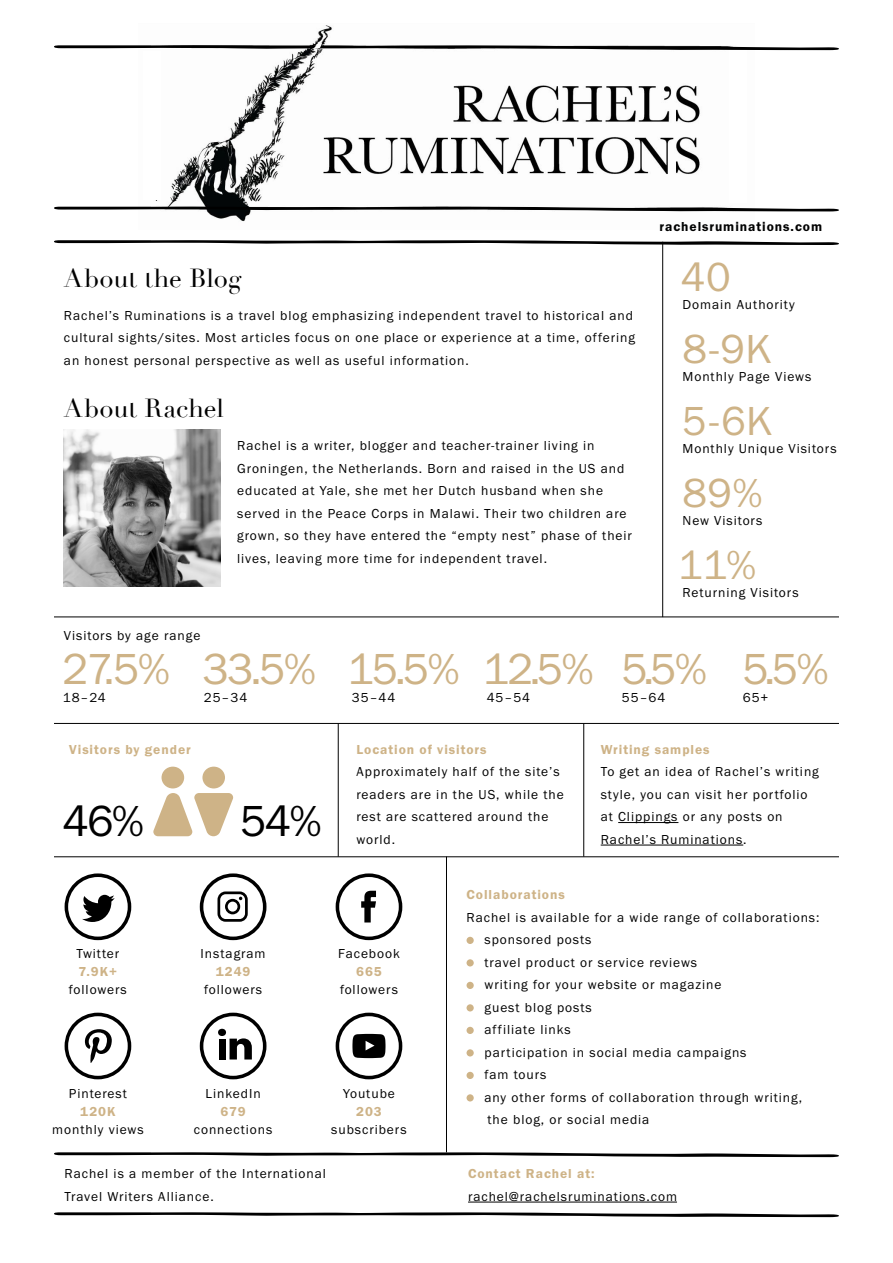
<style>
.page{position:relative;width:893px;height:1263px;background:#fff}
.page>*{position:absolute;margin:0;border:0;box-sizing:border-box;transform-origin:0 0}
.t1{font:45px "Franklin Got TCE";letter-spacing:-.04em;color:#ceb387}
.t2{font:45px "Franklin Got TCE";color:#000}
.t3{font:42px "Franklin Got TCE";letter-spacing:.01em;color:#ceb387}
.t4{font:25.5px "Didot";color:#000}
.t5{font:13.5px/22.5px "Franklin Got TCE";letter-spacing:.07em;color:#000}
.t6{font:600 13.5px "Franklin Got TCE";letter-spacing:.07em;color:#ceb387}
.t7{font:13.5px "Franklin Got TCE";letter-spacing:.07em;color:#000101}
.t8{font:600 13.5px "Franklin Got TCE";letter-spacing:.07em;color:#000101}
</style>
<div class="page">
<img style="left:155px;top:25px;width:599px;height:197px">
<svg style="left:54px;top:206px;width:785px;height:5px"></svg>
<svg style="left:54px;top:43px;width:785px;height:7px"></svg>
<div style="left:729px;top:50px;width:18px;height:153px;background:#fff"></div>
<div style="left:144px;top:52px;width:17px;height:148px;background:#fff"></div>
<svg style="left:54px;top:240px;width:785px;height:5px"></svg>
<svg style="left:54px;top:1152px;width:785px;height:5px"></svg>
<svg style="left:54px;top:1212px;width:785px;height:5px"></svg>
<hr style="left:54px;top:617px;width:785px;height:1px;background:#000">
<hr style="left:54px;top:856px;width:785px;height:1px;background:#000">
<hr style="left:54px;top:723px;width:785px;height:1px;background:#000">
<hr style="left:662px;top:242px;width:1px;height:375px;background:#000">
<hr style="left:338px;top:724px;width:1px;height:133px;background:#000">
<hr style="left:583px;top:724px;width:1px;height:133px;background:#000">
<hr style="left:446px;top:857px;width:1px;height:295px;background:#000">
<div style="left:162px;top:767px;width:22px;height:21px;background:#ceb387;border-radius:50%"></div>
<div style="left:202px;top:767px;width:23px;height:21px;background:#ceb387;border-radius:50%"></div>
<svg style="left:153px;top:793px;width:80px;height:43px"></svg>
<img style="left:64px;top:430px;width:157px;height:156px">
<hr style="left:618px;top:822px;width:60px;height:1px;background:#000">
<hr style="left:601px;top:844px;width:142px;height:1px;background:#000">
<svg style="left:65px;top:873px;width:66px;height:67px"></svg>
<svg style="left:65px;top:1013px;width:66px;height:66px"></svg>
<svg style="left:336px;top:1013px;width:66px;height:66px"></svg>
<svg style="left:200px;top:873px;width:66px;height:67px"></svg>
<svg style="left:336px;top:873px;width:66px;height:67px"></svg>
<svg style="left:200px;top:1013px;width:66px;height:66px"></svg>
<div style="left:218px;top:1029px;width:8px;height:7px;background:#000;border-radius:50%"></div>
<hr style="left:468px;top:1201px;width:209px;height:1px;background:#000101">
<div style="left:466px;top:937px;width:8px;height:7px;background:#ceb387;border-radius:50%"></div>
<div style="left:466px;top:959px;width:8px;height:7px;background:#ceb387;border-radius:50%"></div>
<div style="left:466px;top:982px;width:8px;height:7px;background:#ceb387;border-radius:50%"></div>
<div style="left:466px;top:1004px;width:8px;height:7px;background:#ceb387;border-radius:50%"></div>
<div style="left:466px;top:1027px;width:8px;height:7px;background:#ceb387;border-radius:50%"></div>
<div style="left:466px;top:1049px;width:8px;height:7px;background:#ceb387;border-radius:50%"></div>
<div style="left:466px;top:1072px;width:8px;height:7px;background:#ceb387;border-radius:50%"></div>
<div style="left:466px;top:1094px;width:8px;height:7px;background:#ceb387;border-radius:50%"></div>
<h3 class="t4" style="left:64px;top:262px;width:179px">About the Blog</h3>
<p class="t5" style="left:64px;top:304px;width:573px">Rachel’s Ruminations is a travel blog emphasizing independent travel to historical and cultural sights/sites. Most articles focus on one place or experience at a time, offering an honest personal perspective as well as useful information.</p>
<h3 class="t4" style="left:64px;top:393px;width:162px">About Rachel</h3>
<p class="t5" style="left:237px;top:435px;width:396px">Rachel is a writer, blogger and teacher-trainer living in Groningen, the Netherlands. Born and raised in the US and educated at Yale, she met her Dutch husband when she served in the Peace Corps in Malawi. Their two children are grown, so they have entered the “empty nest” phase of their lives, leaving more time for independent travel.</p>
<p class="t5" style="left:64px;top:624px;width:138px">Visitors by age range</p>
<p class="t8" style="left:659px;top:219px;width:164px">rachelsruminations.com</p>
<h2 class="t3" style="left:681px;top:254px;width:51px">40</h2>
<p class="t5" style="left:682px;top:294px;width:114px">Domain Authority</p>
<h2 class="t3" style="left:682px;top:326px;width:91px">8-9K</h2>
<p class="t5" style="left:682px;top:366px;width:130px">Monthly Page Views</p>
<h2 class="t3" style="left:682px;top:398px;width:92px">5-6K</h2>
<p class="t5" style="left:682px;top:438px;width:156px">Monthly Unique Visitors</p>
<h2 class="t3" style="left:682px;top:470px;width:82px">89%</h2>
<p class="t5" style="left:682px;top:510px;width:81px">New Visitors</p>
<h2 class="t3" style="left:678px;top:542px;width:80px">11%</h2>
<p class="t5" style="left:682px;top:582px;width:118px">Returning Visitors</p>
<h1 class="t1" style="left:62px;top:644px;width:109px">27.5%</h1>
<p class="t5" style="left:63px;top:687px;width:44px">18–24</p>
<h1 class="t1" style="left:203px;top:644px;width:115px">33.5%</h1>
<p class="t5" style="left:204px;top:687px;width:45px">25–34</p>
<h1 class="t1" style="left:347px;top:644px;width:114px">15.5%</h1>
<p class="t5" style="left:352px;top:687px;width:45px">35–44</p>
<h1 class="t1" style="left:483px;top:644px;width:113px">12.5%</h1>
<p class="t5" style="left:487px;top:687px;width:45px">45–54</p>
<h1 class="t1" style="left:622px;top:644px;width:87px">5.5%</h1>
<p class="t5" style="left:622px;top:687px;width:45px">55–64</p>
<h1 class="t1" style="left:743px;top:644px;width:88px">5.5%</h1>
<p class="t5" style="left:743px;top:687px;width:27px">65+</p>
<p class="t6" style="left:356px;top:742px;width:132px">Location of visitors</p>
<p class="t5" style="left:356px;top:761px;width:209px">Approximately half of the site’s readers are in the US, while the rest are scattered around the world.</p>
<p class="t6" style="left:69px;top:742px;width:123px">Visitors by gender</p>
<p class="t6" style="left:601px;top:742px;width:110px">Writing samples</p>
<p class="t5" style="left:601px;top:761px;width:220px">To get an idea of Rachel’s writing style, you can visit her portfolio at Clippings or any posts on<br>Rachel’s Ruminations.</p>
<h1 class="t2" style="left:63px;top:796px;width:83px">46%</h1>
<h1 class="t2" style="left:240px;top:796px;width:83px">54%</h1>
<p class="t5" style="left:76px;top:943px;width:44px">Twitter</p>
<p class="t6" style="left:79px;top:964px;width:40px">7.9K+</p>
<p class="t5" style="left:69px;top:979px;width:59px">followers</p>
<p class="t5" style="left:69px;top:1082px;width:60px">Pinterest</p>
<p class="t6" style="left:80px;top:1103px;width:37px">120K</p>
<p class="t5" style="left:52px;top:1118px;width:93px">monthly views</p>
<p class="t5" style="left:201px;top:943px;width:67px">Instagram</p>
<p class="t6" style="left:216px;top:964px;width:36px">1249</p>
<p class="t5" style="left:204px;top:979px;width:59px">followers</p>
<p class="t5" style="left:206px;top:1082px;width:57px">LinkedIn</p>
<p class="t6" style="left:220px;top:1103px;width:27px">679</p>
<p class="t5" style="left:194px;top:1118px;width:80px">connections</p>
<p class="t5" style="left:338px;top:943px;width:63px">Facebook</p>
<p class="t6" style="left:356px;top:964px;width:27px">665</p>
<p class="t5" style="left:340px;top:979px;width:59px">followers</p>
<p class="t5" style="left:343px;top:1082px;width:53px">Youtube</p>
<p class="t6" style="left:356px;top:1103px;width:27px">203</p>
<p class="t5" style="left:331px;top:1118px;width:77px">subscribers</p>
<p class="t5" style="left:65px;top:1163px;width:263px">Rachel is a member of the International<br>Travel Writers Alliance.</p>
<p class="t6" style="left:467px;top:887px;width:100px">Collaborations</p>
<p class="t5" style="left:484px;top:906px;width:337px;text-indent:-18px">Rachel is available for a wide range of collaborations: sponsored posts<br>travel product or service reviews<br>writing for your website or magazine<br>guest blog posts<br>affiliate links<br>participation in social media campaigns<br>fam tours<br>any other forms of collaboration through writing, the blog, or social media</p>
<p class="t6" style="left:468px;top:1166px;width:128px">Contact Rachel at:</p>
<p class="t7" style="left:468px;top:1189px;width:210px">rachel@rachelsruminations.com</p>
</div>
